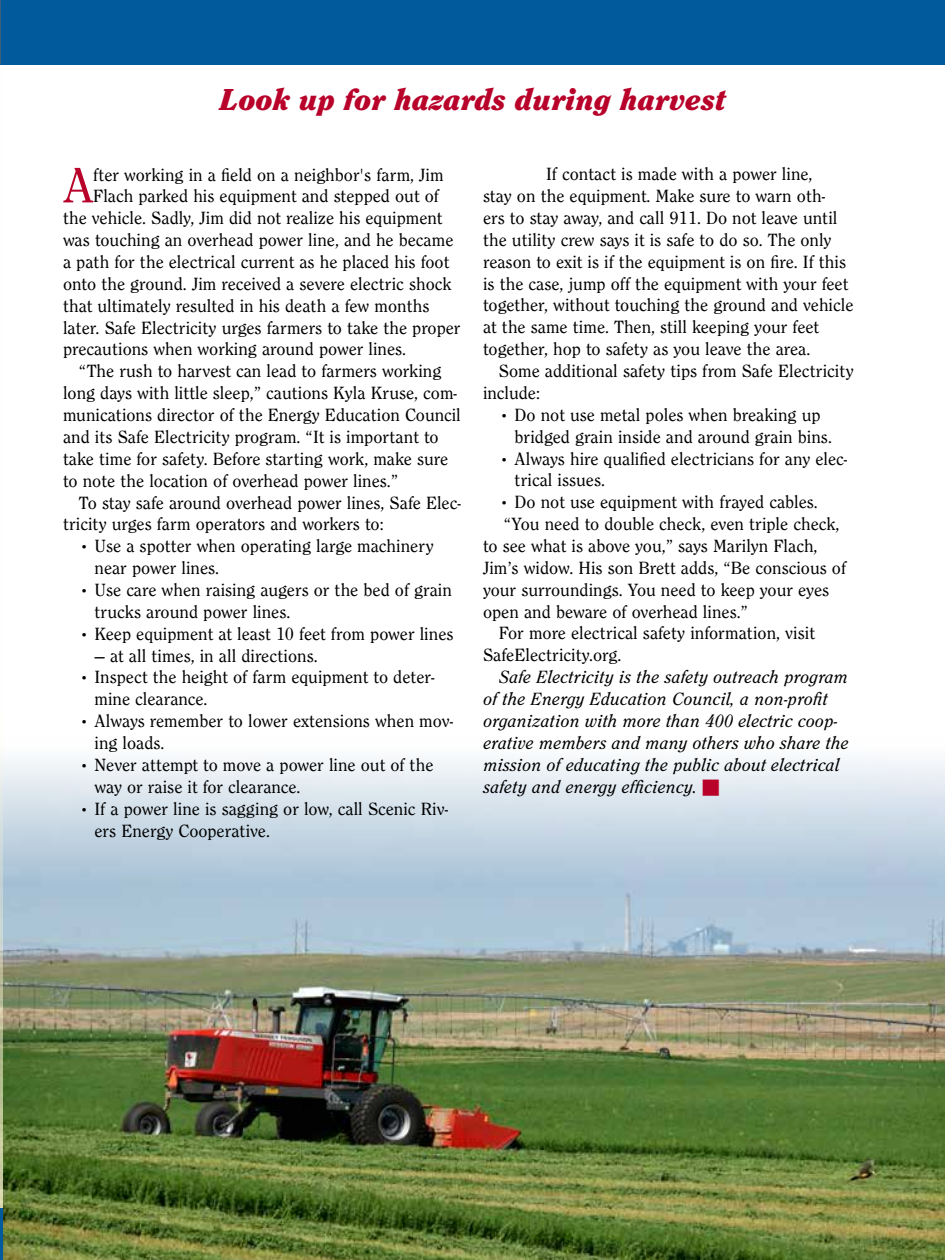
<style>
.page{position:relative;width:945px;height:1260px;background:#fff}
.page>*{position:absolute;margin:0;border:0;box-sizing:border-box;transform-origin:0 0}
.t1{font:51.1px "Clearface Regular DTC";color:#b8022a}
.t2{font:31.5px "Clearface Black Italic DTC";color:#b8022a}
.t3{font:18.38px/21.9px "Clearface Regular DTC";color:#000}
.t4{font:18.38px/21.9px "Clearface Regular Italic DTC";color:#000}
.s1{color:#b8022a}
</style>
<div class="page">
<img style="left:2px;top:760px;width:943px;height:500px">
<hr style="left:0;top:50px;width:2px;height:1161px;background:#fff8d6">
<div style="left:0;top:0;width:945px;height:65px;background:#005a9c"></div>
<hr style="left:0;top:1209px;width:2px;height:51px;background:#005a9c">
<h2 class="t2" style="left:219px;top:81px;width:508px">Look up for hazards during harvest</h2>
<h1 class="t1" style="left:63px;top:157px;width:32px">A</h1>
<p class="t3" style="left:93px;top:163px;width:352px">fter working in a field on a neighbor's farm, Jim</p>
<p class="t3" style="left:93px;top:185px;width:347px">Flach parked his equipment and stepped out of</p>
<p class="t3" style="left:63px;top:207px;width:381px">the vehicle. Sadly, Jim did not realize his equipment</p>
<p class="t3" style="left:63px;top:229px;width:392px">was touching an overhead power line, and he became</p>
<p class="t3" style="left:63px;top:251px;width:388px">a path for the electrical current as he placed his foot</p>
<p class="t3" style="left:63px;top:273px;width:390px">onto the ground. Jim received a severe electric shock</p>
<p class="t3" style="left:63px;top:294px;width:368px">that ultimately resulted in his death a few months</p>
<p class="t3" style="left:63px;top:316px;width:399px">later. Safe Electricity urges farmers to take the proper</p>
<p class="t3" style="left:63px;top:338px;width:345px">precautions when working around power lines.</p>
<p class="t3" style="left:79px;top:360px;width:364px">“The rush to harvest can lead to farmers working</p>
<p class="t3" style="left:63px;top:382px;width:396px">long days with little sleep,” cautions Kyla Kruse, com-</p>
<p class="t3" style="left:63px;top:404px;width:399px">munications director of the Energy Education Council</p>
<p class="t3" style="left:63px;top:426px;width:377px">and its Safe Electricity program. “It is important to</p>
<p class="t3" style="left:63px;top:447px;width:387px">take time for safety. Before starting work, make sure</p>
<p class="t3" style="left:63px;top:469px;width:337px">to note the location of overhead power lines.”</p>
<p class="t3" style="left:79px;top:491px;width:384px">To stay safe around overhead power lines, Safe Elec-</p>
<p class="t3" style="left:63px;top:513px;width:322px">tricity urges farm operators and workers to:</p>
<p class="t3" style="left:94px;top:535px;width:341px;text-indent:-16px">• Use a spotter when operating large machinery near power lines.</p>
<p class="t3" style="left:94px;top:579px;width:359px;text-indent:-16px">• Use care when raising augers or the bed of grain trucks around power lines.</p>
<p class="t3" style="left:79px;top:622px;width:376px">• Keep equipment at least 10 feet from power lines</p>
<p class="t3" style="left:94px;top:644px;width:225px">— at all times, in all directions.</p>
<p class="t3" style="left:94px;top:666px;width:342px;text-indent:-16px">• Inspect the height of farm equipment to deter&shy;mine clearance.</p>
<p class="t3" style="left:94px;top:710px;width:360px;text-indent:-16px">• Always remember to lower extensions when mov&shy;ing loads.</p>
<p class="t3" style="left:94px;top:754px;width:340px;text-indent:-16px">• Never attempt to move a power line out of the way or raise it for clearance.</p>
<p class="t3" style="left:94px;top:797px;width:355px;text-indent:-16px">• If a power line is sagging or low, call Scenic Riv&shy;ers Energy Cooperative.</p>
<p class="t3" style="left:483px;top:163px;width:372px;text-indent:63px">If contact is made with a power line,<br>stay on the equipment. Make sure to warn oth-<br>ers to stay away, and call 911. Do not leave until the utility crew says it is safe to do so. The only reason to exit is if the equipment is on fire. If this is the case, jump off the equipment with your feet together, without touching the ground and vehicle at the same time. Then, still keeping your feet together, hop to safety as you leave the area.</p>
<p class="t3" style="left:483px;top:360px;width:372px;text-indent:16px">Some additional safety tips from Safe Electricity include:</p>
<p class="t3" style="left:515px;top:403px;width:319px;text-indent:-16px">• Do not use metal poles when breaking up bridged grain inside and around grain bins.</p>
<p class="t3" style="left:515px;top:447px;width:334px;text-indent:-16px">• Always hire qualified electricians for any elec&shy;trical issues.</p>
<p class="t3" style="left:499px;top:491px;width:321px">• Do not use equipment with frayed cables.</p>
<p class="t3" style="left:504px;top:513px;width:337px">“You need to double check, even triple check,</p>
<p class="t3" style="left:483px;top:535px;width:336px">to see what is above you,” says Marilyn Flach,</p>
<p class="t3" style="left:483px;top:557px;width:365px">Jim’s widow. His son Brett adds, “Be conscious of</p>
<p class="t3" style="left:483px;top:578px;width:348px">your surroundings. You need to keep your eyes</p>
<p class="t3" style="left:483px;top:600px;width:266px">open and beware of overhead lines.”</p>
<p class="t3" style="left:499px;top:622px;width:318px">For more electrical safety information, visit</p>
<p class="t3" style="left:483px;top:644px;width:140px">SafeElectricity.org.</p>
<p class="t4" style="left:483px;top:666px;width:367px;text-indent:16px">Safe Electricity is the safety outreach program of the Energy Education Council, a non-profit organization with more than 400 electric coop&shy;erative members and many others who share the mission of educating the public about electrical safety and energy efficiency. <span class="s1">■</span></p>
</div>
